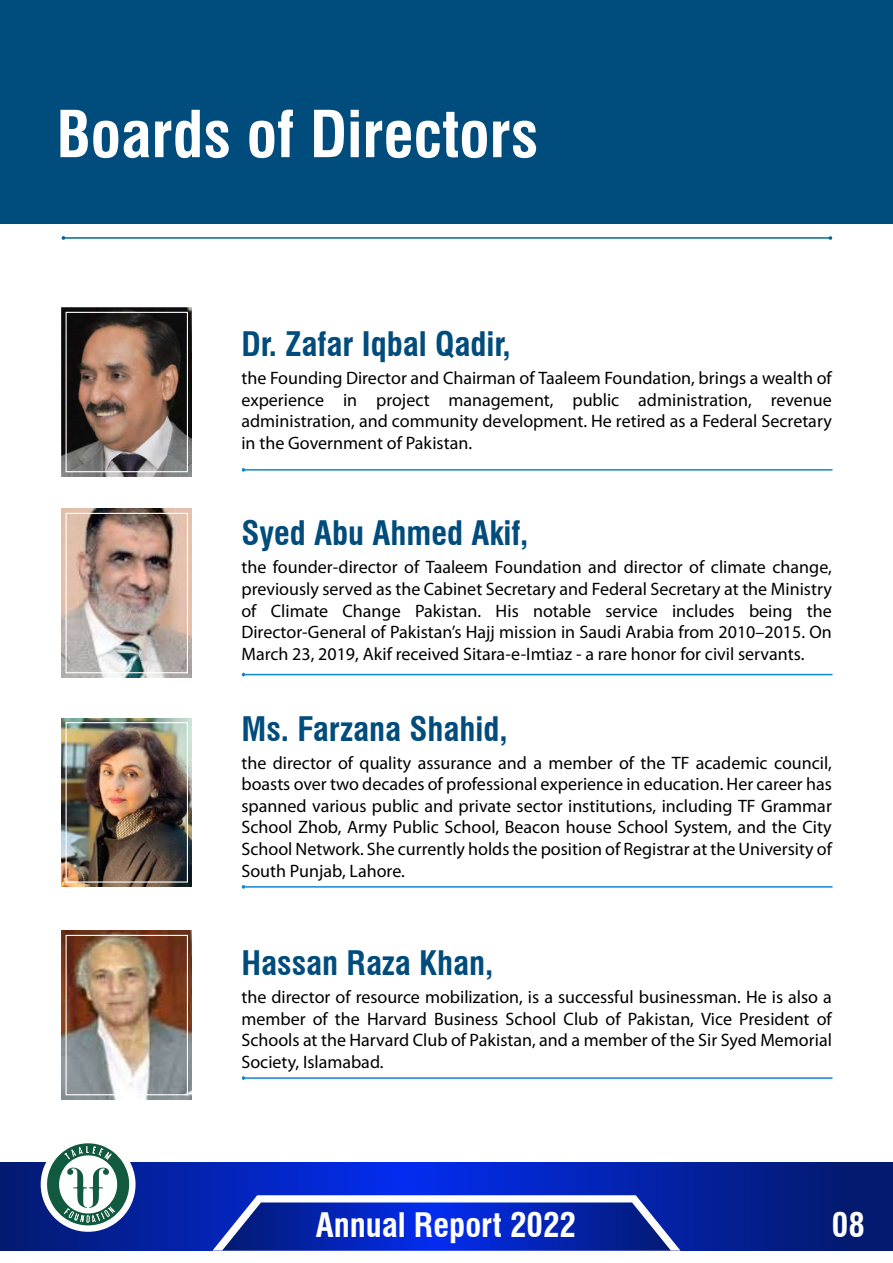
<style>
.page{position:relative;width:893px;height:1263px;background:#fff}
.page>*{position:absolute;margin:0;border:0;box-sizing:border-box;transform-origin:0 0}
.t1{font:700 condensed 63px "Swiss 721 BT";color:#fff}
.t2{font:700 condensed 33px "Swiss 721 BT";color:#004c7d}
.t3{font:700 condensed 33px "Swiss 721 BT";color:#fff}
.t4{font:18px/21.6px "Myriad Pro";color:#000;text-align:justify}
</style>
<div class="page">
<svg style="left:0;top:1163px;width:893px;height:87px;background:#03209f"></svg>
<svg style="left:212px;top:1195px;width:468px;height:55px;background:#2643c0"></svg>
<div style="left:41px;top:1137px;width:95px;height:95px;background:#fff;border-radius:50%"></div>
<svg style="left:47px;top:1143px;width:82px;height:82px"></svg>
<div style="left:0;top:0;width:893px;height:223px;background:#004c7d"></div>
<svg style="left:242px;top:468px;width:590px;height:4px"></svg>
<img style="left:62px;top:308px;width:130px;height:168px">
<div style="left:66px;top:312px;width:122px;height:160px;border:1px solid #fff"></div>
<svg style="left:62px;top:236px;width:770px;height:4px"></svg>
<svg style="left:242px;top:673px;width:590px;height:3px;background:#86c2e6"></svg>
<img style="left:62px;top:509px;width:130px;height:168px">
<div style="left:66px;top:513px;width:122px;height:160px;border:1px solid #fff"></div>
<svg style="left:242px;top:885px;width:590px;height:4px"></svg>
<img style="left:62px;top:718px;width:130px;height:168px">
<div style="left:66px;top:722px;width:122px;height:160px;border:1px solid #fff"></div>
<svg style="left:242px;top:1076px;width:590px;height:4px"></svg>
<img style="left:62px;top:931px;width:130px;height:168px">
<div style="left:66px;top:935px;width:122px;height:160px;border:1px solid #fff"></div>
<h1 class="t1" style="left:56px;top:96px;width:484px">Boards of Directors</h1>
<h2 class="t2" style="left:241px;top:324px;width:271px">Dr. Zafar Iqbal Qadir,</h2>
<p class="t4" style="left:241px;top:367px;width:592px">the Founding Director and Chairman of Taaleem Foundation, brings a wealth of experience in project management, public administration, revenue administration, and community development. He retired as a Federal Secretary in the Government of Pakistan.</p>
<h2 class="t2" style="left:241px;top:514px;width:288px">Syed Abu Ahmed Akif,</h2>
<p class="t4" style="left:241px;top:556px;width:592px">the founder-director of Taaleem Foundation and director of climate change, previously served as the Cabinet Secretary and Federal Secretary at the Ministry of Climate Change Pakistan. His notable service includes being the Director-General of Pakistan’s Hajj mission in Saudi Arabia from 2010–2015. On March 23, 2019, Akif received Sitara-e-Imtiaz - a rare honor for civil servants.</p>
<h2 class="t2" style="left:241px;top:709px;width:268px">Ms. Farzana Shahid,</h2>
<p class="t4" style="left:241px;top:751px;width:592px">the director of quality assurance and a member of the TF academic council, boasts over two decades of professional experience in education. Her career has spanned various public and private sector institutions, including TF Grammar School Zhob, Army Public School, Beacon house School System, and the City School Network. She currently holds the position of Registrar at the University of South Punjab, Lahore.</p>
<h2 class="t2" style="left:241px;top:943px;width:253px">Hassan Raza Khan,</h2>
<p class="t4" style="left:241px;top:986px;width:592px">the director of resource mobilization, is a successful businessman. He is also a member of the Harvard Business School Club of Pakistan, Vice President of Schools at the Harvard Club of Pakistan, and a member of the Sir Syed Memorial Society, Islamabad.</p>
<h2 class="t3" style="left:316px;top:1205px;width:262px">Annual Report 2022</h2>
<h2 class="t3" style="left:832px;top:1205px;width:34px">08</h2>
</div>
